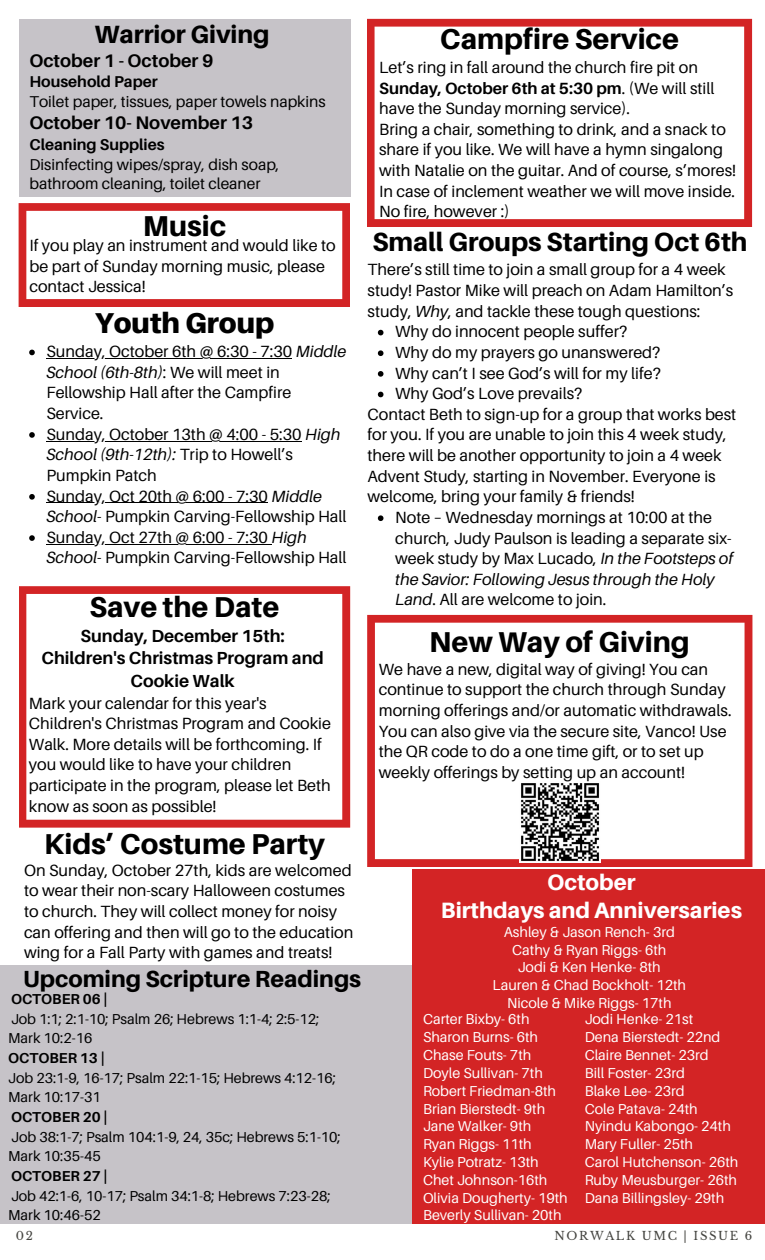
<style>
.page{position:relative;width:765px;height:1260px;background:#fff}
.page>*{position:absolute;margin:0;border:0;box-sizing:border-box;transform-origin:0 0}
.t1{font:800 28.75px "Aileron";color:#000}
.t2{font:900 28.75px "Aileron";color:#000}
.t3{font:800 26.25px "Aileron";color:#000}
.t4{font:800 25px "Aileron";color:#000}
.t5{font:800 23.38px "Aileron";color:#000}
.t6{font:800 22.25px/28.1px "Aileron";color:#fff;text-align:center}
.t7{font:700 18.25px "Aileron";color:#000}
.t8{font:700 17.5px/22.5px "Aileron";color:#000;text-align:center}
.t9{font:16.25px/20.6px "Aileron";color:#000}
.t10{font:15.75px/19.8px "Aileron";color:#000}
.t11{font:14.38px/17.8px "Aileron";color:#fff}
.t12{font:14.38px/19.8px "Aileron";color:#000}
.t13{font:11.62px "Libre Baskerville";letter-spacing:.14em;color:#444440}
.s1{font-weight:700}
.s2{font-style:italic}
</style>
<div class="page">
<div style="left:19px;top:19px;width:331px;height:177px;background:#c6c3c8"></div>
<div style="left:0;top:965px;width:765px;height:259px;background:#c6c3c8"></div>
<div style="left:413px;top:869px;width:352px;height:354px;background:#d32425"></div>
<svg style="left:19px;top:203px;width:331px;height:104px"></svg>
<svg style="left:367px;top:19px;width:385px;height:208px"></svg>
<svg style="left:19px;top:586px;width:331px;height:242px"></svg>
<svg style="left:367px;top:615px;width:385px;height:252px"></svg>
<img style="left:519px;top:781px;width:82px;height:82px">
<svg style="left:29px;top:350px;width:6px;height:5px"></svg>
<hr style="left:46px;top:358px;width:246px;height:1px;background:#000">
<svg style="left:29px;top:432px;width:6px;height:6px"></svg>
<hr style="left:46px;top:441px;width:256px;height:1px;background:#000">
<svg style="left:29px;top:494px;width:6px;height:6px"></svg>
<hr style="left:46px;top:502px;width:222px;height:1px;background:#000">
<svg style="left:29px;top:535px;width:6px;height:6px"></svg>
<hr style="left:46px;top:544px;width:226px;height:1px;background:#000">
<svg style="left:378px;top:330px;width:5px;height:5px"></svg>
<svg style="left:378px;top:350px;width:5px;height:6px"></svg>
<svg style="left:378px;top:371px;width:5px;height:6px"></svg>
<svg style="left:378px;top:392px;width:5px;height:5px"></svg>
<svg style="left:378px;top:515px;width:5px;height:6px"></svg>
<p class="t4" style="left:94px;top:19px;width:177px">Warrior Giving</p>
<p class="t7" style="left:29px;top:49px;width:185px">October 1 - October 9</p>
<p class="t10" style="left:29px;top:72px;width:298px"><span class="s1">Household Paper<br></span>Toilet paper, tissues, paper towels napkins</p>
<p class="t7" style="left:29px;top:112px;width:225px">October 10- November 13</p>
<p class="t10" style="left:29px;top:134px;width:251px"><span class="s1">Cleaning Supplies<br></span>Disinfecting wipes/spray, dish soap, bathroom cleaning, toilet cleaner</p>
<p class="t1" style="left:143px;top:209px;width:85px">Music</p>
<h4 class="t9" style="left:29px;top:235px;width:308px">If you play an instrument and would like to be part of Sunday morning music, please contact Jessica!</h4>
<p class="t2" style="left:95px;top:305px;width:181px">Youth Group</p>
<h4 class="t9" style="left:46px;top:341px;width:301px">Sunday, October 6th @ 6:30 - 7:30 <span class="s2">Middle<br>School (6th-8th)</span>: We will meet in<br>Fellowship Hall after the Campfire<br>Service.</h4>
<h4 class="t9" style="left:46px;top:423px;width:296px">Sunday, October 13th @ 4:00 - 5:30 <span class="s2">High<br>School (9th-12th):</span> Trip to Howell’s<br>Pumpkin Patch</h4>
<p class="t9" style="left:46px;top:485px;width:302px">Sunday, Oct 20th @ 6:00 - 7:30 <span class="s2">Middle<br>School</span>- Pumpkin Carving-Fellowship Hall</p>
<h1 class="t9" style="left:46px;top:526px;width:302px">Sunday, Oct 27th @ 6:00 - 7:30 <span class="s2">High<br>School</span>- Pumpkin Carving-Fellowship Hall</h1>
<h5 class="t1" style="left:89px;top:589px;width:191px">Save the Date</h5>
<h5 class="t8" style="left:41px;top:624px;width:284px">Sunday, December 15th:<br>Children's Christmas Program and<br>Cookie Walk</h5>
<h5 class="t9" style="left:29px;top:692px;width:304px">Mark your calendar for this year's Children's Christmas Program and Cookie Walk. More details will be forthcoming. If you would like to have your children participate in the program, please let Beth know as soon as possible!</h5>
<p class="t1" style="left:44px;top:827px;width:282px">Kids’ Costume Party</p>
<p class="t1" style="left:440px;top:21px;width:241px">Campfire Service</p>
<p class="t9" style="left:379px;top:57px;width:358px">Let’s ring in fall around the church fire pit on <span class="s1">Sunday, October 6th at 5:30 pm</span>. (We will still have the Sunday morning service).<br>Bring a chair, something to drink, and a snack to share if you like. We will have a hymn singalong with Natalie on the guitar. And of course, s’mores!<br>In case of inclement weather we will move inside.<br>No fire, however :)</p>
<h1 class="t3" style="left:372px;top:226px;width:377px">Small Groups Starting Oct 6th</h1>
<h1 class="t9" style="left:368px;top:259px;width:367px">There’s still time to join a small group for a 4 week study! Pastor Mike will preach on Adam Hamilton’s study, <span class="s2">Why</span>, and tackle these tough questions:</h1>
<h4 class="t9" style="left:395px;top:321px;width:233px">Why do innocent people suffer?</h4>
<h3 class="t9" style="left:395px;top:342px;width:267px">Why do my prayers go unanswered?</h3>
<h5 class="t9" style="left:395px;top:362px;width:267px">Why can’t I see God’s will for my life?</h5>
<h5 class="t9" style="left:395px;top:383px;width:189px">Why God’s Love prevails?</h5>
<h5 class="t9" style="left:368px;top:403px;width:370px">Contact Beth to sign-up for a group that works best for you. If you are unable to join this 4 week study, there will be another opportunity to join a 4 week Advent Study, starting in November. Everyone is welcome, bring your family &amp; friends!</h5>
<h2 class="t9" style="left:395px;top:507px;width:339px">Note – Wednesday mornings at 10:00 at the church, Judy Paulson is leading a separate six&shy;week study by Max Lucado, <span class="s2">In the Footsteps of the Savior: Following Jesus through the Holy Land</span>. All are welcome to join.</h2>
<p class="t1" style="left:429px;top:625px;width:262px">New Way of Giving</p>
<p class="t9" style="left:379px;top:658px;width:354px">We have a new, digital way of giving! You can continue to support the church through Sunday morning offerings and/or automatic withdrawals.<br>You can also give via the secure site, Vanco! Use the QR code to do a one time gift, or to set up weekly offerings by setting up an account!</p>
<h2 class="t9" style="left:24px;top:859px;width:331px">On Sunday, October 27th, kids are welcomed to wear their non-scary Halloween costumes to church. They will collect money for noisy can offering and then will go to the education wing for a Fall Party with games and treats!</h2>
<h4 class="t5" style="left:23px;top:964px;width:339px">Upcoming Scripture Readings</h4>
<h1 class="t12" style="left:8px;top:989px;width:334px"><span class="s1">OCTOBER 06 |<br></span>Job 1:1; 2:1-10; Psalm 26; Hebrews 1:1-4; 2:5-12;<br>Mark 10:2-16<br><span class="s1">OCTOBER 13 |<br></span>Job 23:1-9, 16-17; Psalm 22:1-15; Hebrews 4:12-16;<br>Mark 10:17-31<br><span class="s1">OCTOBER 20 |<br></span>Job 38:1-7; Psalm 104:1-9, 24, 35c; Hebrews 5:1-10;<br>Mark 10:35-45<br><span class="s1">OCTOBER 27 |<br></span>Job 42:1-6, 10-17; Psalm 34:1-8; Hebrews 7:23-28;<br>Mark 10:46-52</h1>
<p class="t6" style="left:441px;top:868px;width:303px">October<br>Birthdays and Anniversaries</p>
<p class="t11" style="left:493px;top:923px;width:195px;text-align:center">Ashley &amp; Jason Rench- 3rd<br>Cathy &amp; Ryan Riggs- 6th<br>Jodi &amp; Ken Henke- 8th<br>Lauren &amp; Chad Bockholt- 12th<br>Nicole &amp; Mike Riggs- 17th</p>
<h4 class="t11" style="left:585px;top:1010px;width:155px">Jodi Henke- 21st<br>Dena Bierstedt- 22nd<br>Claire Bennet- 23rd<br>Bill Foster- 23rd<br>Blake Lee- 23rd<br>Cole Patava- 24th<br>Nyindu Kabongo- 24th<br>Mary Fuller- 25th<br>Carol Hutchenson- 26th<br>Ruby Meusburger- 26th<br>Dana Billingsley- 29th</h4>
<p class="t11" style="left:423px;top:1010px;width:146px">Carter Bixby- 6th<br>Sharon Burns- 6th<br>Chase Fouts- 7th<br>Doyle Sullivan- 7th<br>Robert Friedman-8th<br>Brian Bierstedt- 9th<br>Jane Walker- 9th<br>Ryan Riggs- 11th<br>Kylie Potratz- 13th<br>Chet Johnson-16th<br>Olivia Dougherty- 19th<br>Beverly Sullivan- 20th</p>
<h1 class="t13" style="left:16px;top:1229px;width:19px">02</h1>
<h4 class="t13" style="left:555px;top:1229px;width:199px">NORWALK UMC | ISSUE 6</h4>
</div>
